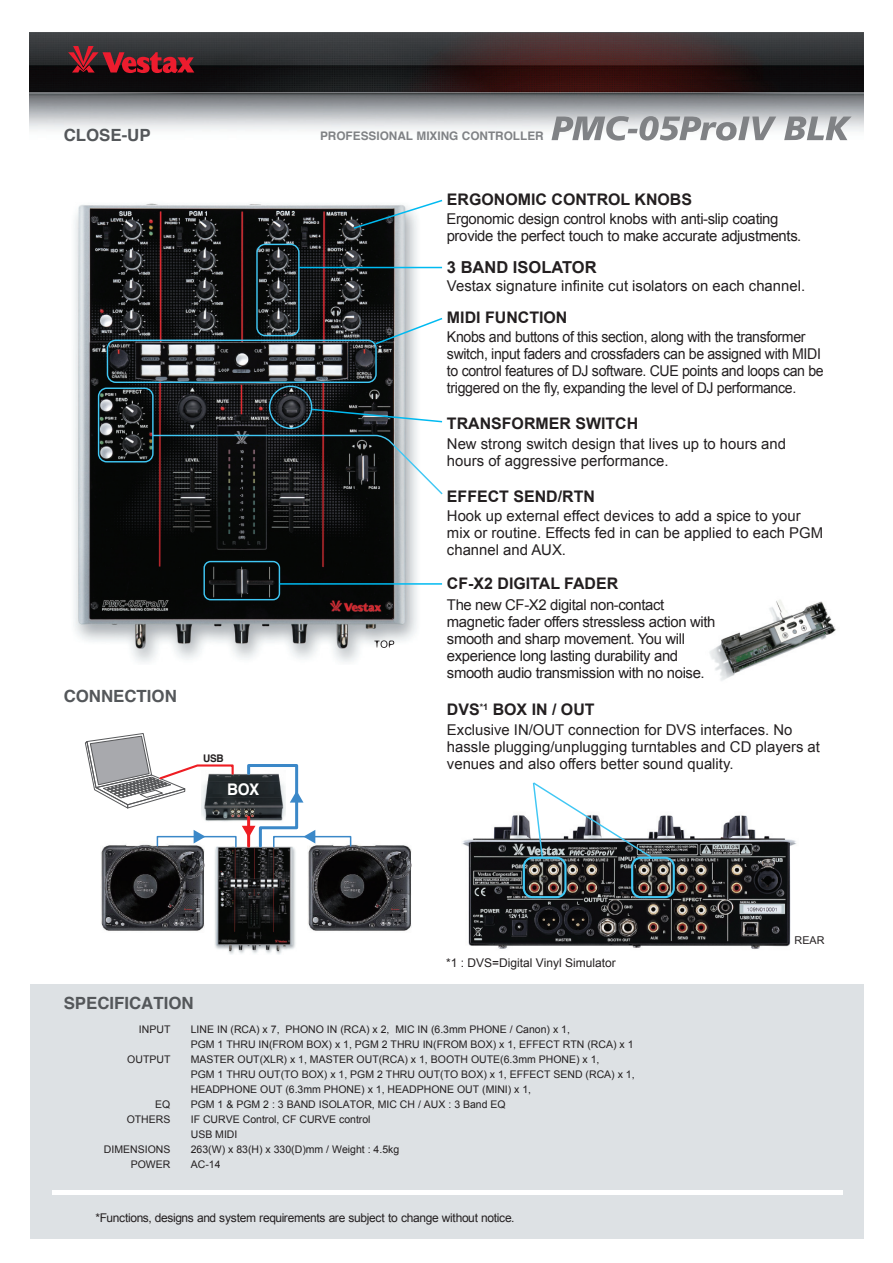
<style>
.page{position:relative;width:893px;height:1263px;background:#fff}
.page>*{position:absolute;margin:0;border:0;box-sizing:border-box;transform-origin:0 0}
.t1{font:700 16.8px "Helvetica";color:#54575a}
.t2{font:700 16.5px "Arial";color:#231f20}
.t3{font:700 16.05px "Helvetica";color:#fff;scale:.95 1}
.t4{font:700 15.9px "Arial";color:#231f20}
.t5{font:14.85px/17px "Arial";color:#231f20}
.t6{font:14.85px/17px "Arial";letter-spacing:-.025em;color:#231f20}
.t7{font:14.85px/17px "Arial";letter-spacing:-.025em;color:#231f20;scale:.95 1}
.t8{font:12px "Arial";letter-spacing:-.025em;color:#231f20}
.t9{font:12px "Arial";color:#231f20}
.t10{font:700 11.85px "Helvetica";color:#808285}
.t11{font:10.8px "Arial";color:#231f20}
.t12{font:10.5px/15px "Arial";color:#231f20;text-align:right}
.t13{font:700 10.5px "Helvetica";color:#231f20;scale:.95 1}
</style>
<div class="page">
<img style="left:462px;top:815px;width:335px;height:134px">
<img style="left:74px;top:203px;width:354px;height:459px">
<img style="left:709px;top:600px;width:127px;height:81px">
<div style="left:30px;top:984px;width:833px;height:254px;background:#dde1e4"></div>
<img style="left:30px;top:32px;width:833px;height:109px">
<hr style="left:52px;top:1190px;width:791px;height:4px;background:#fff">
<svg style="left:68px;top:46px;width:126px;height:27px"></svg>
<svg style="left:551px;top:116px;width:225px;height:25px"></svg>
<svg style="left:784px;top:117px;width:68px;height:23px"></svg>
<svg style="left:374px;top:640px;width:20px;height:8px"></svg>
<img style="left:215px;top:849px;width:81px;height:105px">
<img style="left:101px;top:849px;width:103px;height:82px">
<img style="left:308px;top:844px;width:103px;height:87px">
<svg style="left:85px;top:733px;width:267px;height:116px"></svg>
<div style="left:269px;top:386px;width:43px;height:43px;border:1px solid #40c7f4;border-radius:50%"></div>
<svg style="left:151px;top:434px;width:292px;height:62px"></svg>
<div style="left:256px;top:244px;width:44px;height:92px;border:1px solid #40c7f4;border-radius:8px"></div>
<div style="left:107px;top:340px;width:270px;height:43px;border:1px solid #40c7f4;border-radius:8px"></div>
<div style="left:98px;top:387px;width:56px;height:75px;border:1px solid #40c7f4;border-radius:8px"></div>
<div style="left:203px;top:561px;width:77px;height:39px;border:1px solid #40c7f4;border-radius:6px"></div>
<div style="left:523px;top:857px;width:43px;height:41px;border:2px solid #40c7f4;border-radius:9px"></div>
<div style="left:631px;top:857px;width:44px;height:41px;border:2px solid #40c7f4;border-radius:9px"></div>
<svg style="left:532px;top:782px;width:121px;height:77px"></svg>
<hr style="left:299px;top:267px;width:143px;height:1px;background:#00baf1">
<svg style="left:352px;top:199px;width:91px;height:31px"></svg>
<hr style="left:280px;top:583px;width:162px;height:2px;background:#00baf1">
<svg style="left:374px;top:317px;width:69px;height:29px"></svg>
<svg style="left:310px;top:408px;width:133px;height:15px"></svg>
<h1 class="t1" style="left:64px;top:122px;width:88px">CLOSE-UP</h1>
<h1 class="t1" style="left:64px;top:682px;width:115px">CONNECTION</h1>
<p class="t13" style="left:203px;top:750px;width:23px">USB</p>
<h3 class="t3" style="left:227px;top:776px;width:35px">BOX</h3>
<h1 class="t1" style="left:64px;top:989px;width:131px">SPECIFICATION</h1>
<p class="t10" style="left:320px;top:126px;width:225px">PROFESSIONAL MIXING CONTROLLER</p>
<h3 class="t4" style="left:447px;top:190px;width:247px">ERGONOMIC CONTROL KNOBS</h3>
<h3 class="t6" style="left:447px;top:210px;width:356px">Ergonomic design control knobs with anti-slip coating provide the perfect touch to make accurate adjustments.</h3>
<h2 class="t2" style="left:447px;top:258px;width:151px">3 BAND ISOLATOR</h2>
<h3 class="t5" style="left:447px;top:277px;width:360px">Vestax signature infinite cut isolators on each channel.</h3>
<h3 class="t4" style="left:447px;top:308px;width:122px">MIDI FUNCTION</h3>
<p class="t7" style="left:447px;top:328px;width:398px">Knobs and buttons of this section, along with the transformer switch, input faders and crossfaders can be assigned with MIDI to control features of DJ software. CUE points and loops can be triggered on the fly, expanding the level of DJ performance.</p>
<h3 class="t4" style="left:447px;top:414px;width:193px">TRANSFORMER SWITCH</h3>
<h3 class="t5" style="left:447px;top:435px;width:341px">New strong switch design that lives up to hours and hours of aggressive performance.</h3>
<h3 class="t4" style="left:447px;top:488px;width:149px">EFFECT SEND/RTN</h3>
<h3 class="t5" style="left:447px;top:507px;width:378px">Hook up external effect devices to add a spice to your mix or routine. Effects fed in can be applied to each PGM channel and AUX.</h3>
<h3 class="t4" style="left:447px;top:575px;width:173px">CF-X2 DIGITAL FADER</h3>
<h3 class="t6" style="left:447px;top:596px;width:270px">The new CF-X2 digital non-contact magnetic fader offers stressless action with smooth and sharp movement. You will experience long lasting durability and smooth audio transmission with no noise.</h3>
<h3 class="t4" style="left:447px;top:700px;width:149px">DVS<sup>*1</sup> BOX IN / OUT</h3>
<h3 class="t5" style="left:447px;top:721px;width:375px">Exclusive IN/OUT connection for DVS interfaces. No hassle plugging/unplugging turntables and CD players at venues and also offers better sound quality.</h3>
<p class="t9" style="left:446px;top:956px;width:171px">*1 : DVS=Digital Vinyl Simulator</p>
<p class="t11" style="left:795px;top:934px;width:31px">REAR</p>
<p class="t12" style="left:139px;top:1022px;width:33px">INPUT</p>
<p class="t12" style="left:127px;top:1052px;width:45px">OUTPUT</p>
<p class="t12" style="left:127px;top:1097px;width:45px">EQ<br>OTHERS</p>
<p class="t12" style="left:104px;top:1142px;width:68px">DIMENSIONS<br>POWER</p>
<p class="t12" style="left:191px;top:1022px;width:445px;text-align:left">LINE IN (RCA) x 7, PHONO IN (RCA) x 2, MIC IN (6.3mm PHONE / Canon) x 1,<br>PGM 1 THRU IN(FROM BOX) x 1, PGM 2 THRU IN(FROM BOX) x 1, EFFECT RTN (RCA) x 1<br>MASTER OUT(XLR) x 1, MASTER OUT(RCA) x 1, BOOTH OUTE(6.3mm PHONE) x 1,<br>PGM 1 THRU OUT(TO BOX) x 1, PGM 2 THRU OUT(TO BOX) x 1, EFFECT SEND (RCA) x 1, HEADPHONE OUT (6.3mm PHONE) x 1, HEADPHONE OUT (MINI) x 1,<br>PGM 1 &amp; PGM 2 : 3 BAND ISOLATOR, MIC CH / AUX : 3 Band EQ<br>IF CURVE Control, CF CURVE control<br>USB MIDI<br>263(W) x 83(H) x 330(D)mm / Weight : 4.5kg<br>AC-14</p>
<p class="t8" style="left:95px;top:1211px;width:421px">*Functions, designs and system requirements are subject to change without notice.</p>
</div>
